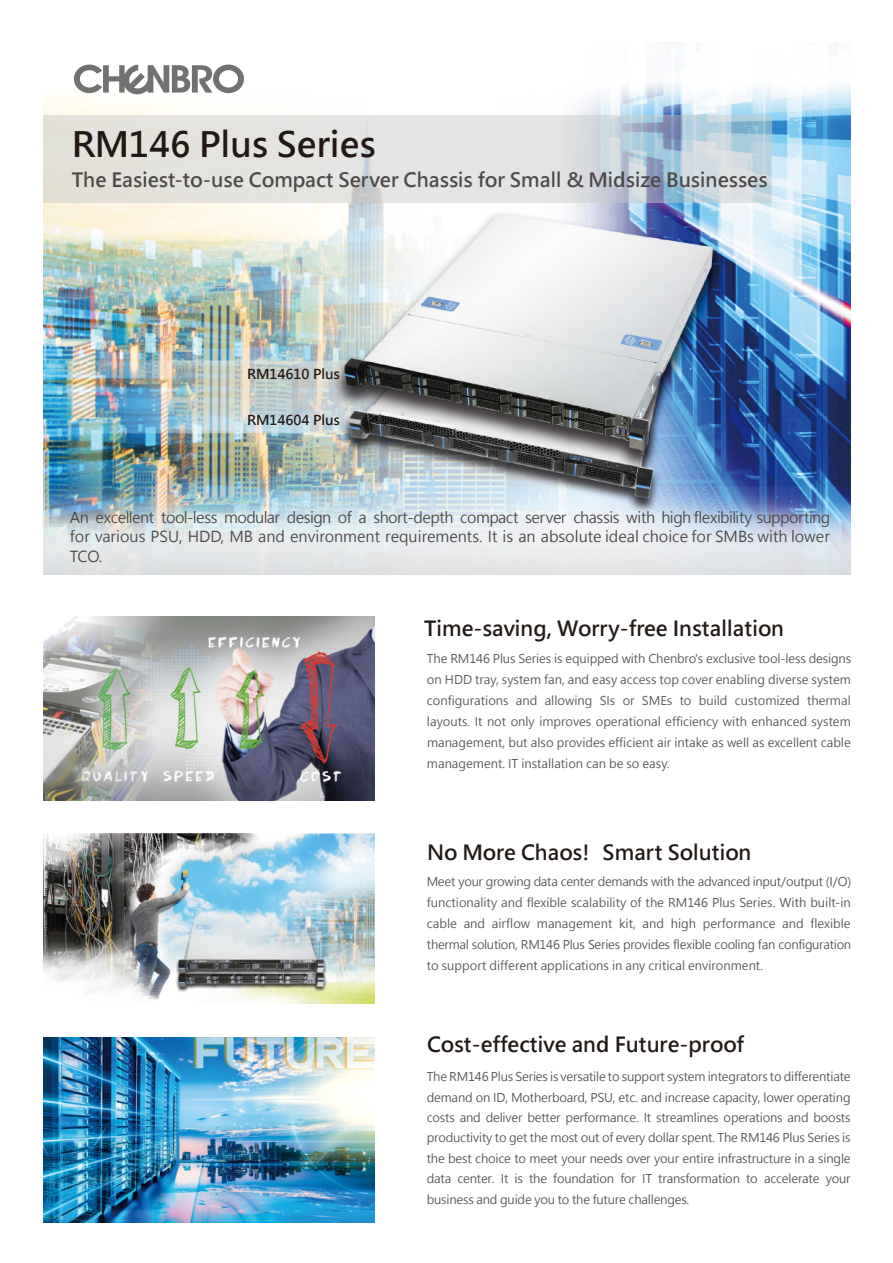
<style>
.page{position:relative;width:893px;height:1263px;background:#fff}
.page>*{position:absolute;margin:0;border:0;box-sizing:border-box;transform-origin:0 0}
.t1{font:700 34.5px "Microsoft Jheng Hei";color:#221815}
.t2{font:700 20.7px "Microsoft Jheng Hei";color:#221815}
.t3{font:700 19.5px "Microsoft Jheng Hei";color:#4c4948}
.t4{font:15px/19.5px "Microsoft Jheng Hei";color:#4c4948;text-align:justify}
.t5{font:700 13.5px "Microsoft Jheng Hei";color:#221815}
.t6{font:12px/21px "Microsoft Jheng Hei";color:#595757;text-align:justify}
</style>
<div class="page">
<img style="left:43px;top:616px;width:331px;height:185px">
<img style="left:43px;top:834px;width:331px;height:169px">
<img style="left:43px;top:1038px;width:331px;height:184px">
<img style="left:43px;top:43px;width:808px;height:532px">
<svg style="left:43px;top:116px;width:729px;height:86px;background:#d8dcdd"></svg>
<svg style="left:74px;top:65px;width:170px;height:31px"></svg>
<h1 class="t1" style="left:72px;top:122px;width:306px">RM146 Plus Series</h1>
<h3 class="t3" style="left:72px;top:167px;width:697px">The Easiest-to-use Compact Server Chassis for Small &amp; Midsize Businesses</h3>
<p class="t5" style="left:247px;top:366px;width:94px">RM14610 Plus</p>
<p class="t5" style="left:247px;top:412px;width:94px">RM14604 Plus</p>
<p class="t4" style="left:70px;top:507px;width:762px">An excellent tool-less modular design of a short-depth compact server chassis with high flexibility supporting for various PSU, HDD, MB and environment requirements. It is an absolute ideal choice for SMBs with lower TCO.</p>
<h2 class="t2" style="left:424px;top:615px;width:361px">Time-saving, Worry-free Installation</h2>
<p class="t6" style="left:427px;top:648px;width:426px">The RM146 Plus Series is equipped with Chenbro's exclusive tool-less designs on HDD tray, system fan, and easy access top cover enabling diverse system configurations and allowing SIs or SMEs to build customized thermal layouts. It not only improves operational efficiency with enhanced system management, but also provides efficient air intake as well as excellent cable management. IT installation can be so easy.</p>
<h2 class="t2" style="left:427px;top:839px;width:326px">No More Chaos! Smart Solution</h2>
<p class="t6" style="left:427px;top:871px;width:426px">Meet your growing data center demands with the advanced input/output (I/O) functionality and flexible scalability of the RM146 Plus Series. With built-in cable and airflow management kit, and high performance and flexible thermal solution, RM146 Plus Series provides flexible cooling fan configuration to support different applications in any critical environment.</p>
<h2 class="t2" style="left:427px;top:1031px;width:319px">Cost-effective and Future-proof</h2>
<p class="t6" style="left:427px;top:1067px;width:425px;line-height:20.4px">The RM146 Plus Series is versatile to support system integrators to differentiate demand on ID, Motherboard, PSU, etc. and increase capacity, lower operating costs and deliver better performance. It streamlines operations and boosts productivity to get the most out of every dollar spent. The RM146 Plus Series is the best choice to meet your needs over your entire infrastructure in a single data center. It is the foundation for IT transformation to accelerate your business and guide you to the future challenges.</p>
</div>
